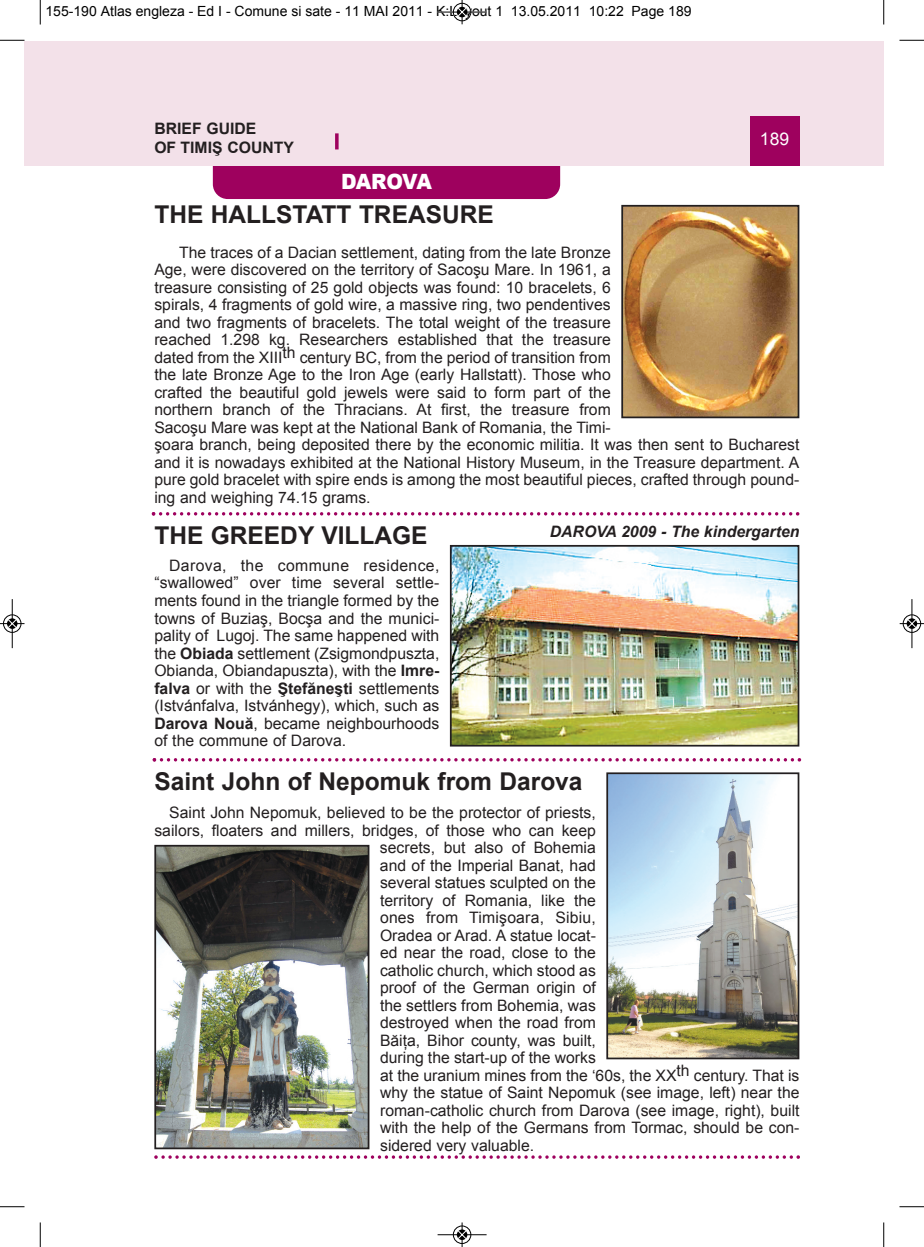
<style>
.page{position:relative;width:924px;height:1247px;background:#fff}
.page>*{position:absolute;margin:0;border:0;box-sizing:border-box;transform-origin:0 0}
.t1{font:700 24.5px "Arial";color:#231f20}
.t2{font:900 21px "Arial";letter-spacing:-.045em;color:#fff;scale:.95 1}
.t3{font:17.5px "Arial";color:#fff}
.t4{font:15.75px/17.5px "Arial";color:#231f20}
.t5{font:italic 700 15.75px "Arial";color:#231f20}
.t6{font:700 15.75px/18.9px "Arial";color:#231f20}
.t7{font:14px "Arial";color:#000}
.s1{font-weight:700}
</style>
<div class="page">
<div style="left:24px;top:41px;width:16px;height:124px;background:#f3e1e9"></div>
<div style="left:213px;top:136px;width:347px;height:63px;background:#9e015e;border-radius:15px"></div>
<div style="left:40px;top:41px;width:844px;height:124px;background:#f3e1e9"></div>
<div style="left:750px;top:116px;width:49px;height:49px;background:#9e015e"></div>
<svg style="left:335px;top:133px;width:4px;height:16px"></svg>
<img style="left:453px;top:548px;width:343px;height:195px">
<div style="left:450px;top:545px;width:349px;height:201px;border:2px solid #231f20"></div>
<img style="left:624px;top:208px;width:172px;height:207px">
<div style="left:621px;top:205px;width:178px;height:213px;border:2px solid #231f20"></div>
<svg style="left:152px;top:512px;width:647px;height:3px"></svg>
<svg style="left:153px;top:758px;width:648px;height:3px"></svg>
<svg style="left:154px;top:1155px;width:646px;height:3px"></svg>
<img style="left:609px;top:775px;width:187px;height:281px">
<div style="left:606px;top:772px;width:193px;height:287px;border:2px solid #231f20"></div>
<img style="left:157px;top:847px;width:209px;height:299px">
<div style="left:154px;top:844px;width:215px;height:305px;border:2px solid #231f20"></div>
<svg style="left:40px;top:0;width:1px;height:24px"></svg>
<svg style="left:0;top:40px;width:24px;height:1px"></svg>
<svg style="left:883px;top:0;width:1px;height:24px"></svg>
<svg style="left:899px;top:40px;width:25px;height:1px"></svg>
<svg style="left:40px;top:1222px;width:1px;height:24px"></svg>
<svg style="left:0;top:1206px;width:24px;height:1px"></svg>
<svg style="left:883px;top:1222px;width:1px;height:24px"></svg>
<svg style="left:899px;top:1206px;width:25px;height:1px"></svg>
<hr style="left:438px;top:12px;width:48px;height:1px;background:#000">
<div style="left:453px;top:3px;width:18px;height:18px;border:1px solid #000;border-radius:50%"></div>
<svg style="left:458px;top:0;width:8px;height:24px"></svg>
<hr style="left:438px;top:1234px;width:48px;height:1px;background:#000">
<div style="left:453px;top:1225px;width:18px;height:18px;border:1px solid #000;border-radius:50%"></div>
<svg style="left:458px;top:1222px;width:8px;height:24px"></svg>
<div style="left:3px;top:614px;width:19px;height:19px;border:1px solid #fff;border-radius:50%"></div>
<hr style="left:12px;top:599px;width:1px;height:49px;background:#000">
<div style="left:3px;top:614px;width:18px;height:18px;border:1px solid #000;border-radius:50%"></div>
<svg style="left:0;top:619px;width:24px;height:9px"></svg>
<div style="left:902px;top:614px;width:19px;height:19px;border:1px solid #fff;border-radius:50%"></div>
<hr style="left:911px;top:599px;width:1px;height:49px;background:#000">
<div style="left:903px;top:614px;width:18px;height:18px;border:1px solid #000;border-radius:50%"></div>
<svg style="left:900px;top:619px;width:24px;height:9px"></svg>
<p class="t7" style="left:46px;top:3px;width:647px">155-190 Atlas engleza - Ed I - Comune si sate - 11 MAI 2011 - K:Layout 1 13.05.2011 10:22 Page 189</p>
<p class="t6" style="left:154px;top:119px;width:141px">BRIEF GUIDE<br>OF TIMIŞ COUNTY</p>
<p class="t3" style="left:760px;top:129px;width:31px">189</p>
<h2 class="t2" style="left:341px;top:166px;width:97px">DAROVA</h2>
<h1 class="t1" style="left:154px;top:200px;width:341px">THE HALLSTATT TREASURE</h1>
<p class="t4" style="left:154px;top:243px;width:646px;text-indent:25px">The traces of a Dacian settlement, dating from the late Bronze<br>Age, were discovered on the territory of Sacoşu Mare. In 1961, a<br>treasure consisting of 25 gold objects was found: 10 bracelets, 6<br>spirals, 4 fragments of gold wire, a massive ring, two pendentives<br>and two fragments of bracelets. The total weight of the treasure<br>reached 1.298 kg. Researchers established that the treasure<br>dated from the XIIIth century BC, from the period of transition from<br>the late Bronze Age to the Iron Age (early Hallstatt). Those who<br>crafted the beautiful gold jewels were said to form part of the<br>northern branch of the Thracians. At first, the treasure from<br>Sacoşu Mare was kept at the National Bank of Romania, the Timi-<br>şoara branch, being deposited there by the economic militia. It was then sent to Bucharest and it is nowadays exhibited at the National History Museum, in the Treasure department. A pure gold bracelet with spire ends is among the most beautiful pieces, crafted through pound&shy;ing and weighing 74.15 grams.</p>
<h1 class="t1" style="left:154px;top:521px;width:275px">THE GREEDY VILLAGE</h1>
<p class="t4" style="left:154px;top:556px;width:286px;text-align:justify;text-indent:15px">Darova, the commune residence, “swallowed” over time several settle&shy;ments found in the triangle formed by the towns of Buziaş, Bocşa and the munici&shy;pality of Lugoj. The same happened with the <span class="s1">Obiada</span> settlement (Zsigmondpuszta, Obianda, Obiandapuszta), with the <span class="s1">Imre&shy;falva</span> or with the <span class="s1">Ştefăneşti</span> settlements (Istvánfalva, Istvánhegy), which, such as <span class="s1">Darova Nouă</span>, became neighbourhoods of the commune of Darova.</p>
<h1 class="t1" style="left:154px;top:768px;width:430px">Saint John of Nepomuk from Darova</h1>
<p class="t4" style="left:169px;top:804px;width:428px">Saint John Nepomuk, believed to be the protector of priests,</p>
<p class="t4" style="left:154px;top:821px;width:443px">sailors, floaters and millers, bridges, of those who can keep</p>
<p class="t4" style="left:380px;top:839px;width:217px">secrets, but also of Bohemia</p>
<p class="t4" style="left:380px;top:856px;width:217px">and of the Imperial Banat, had</p>
<p class="t4" style="left:380px;top:874px;width:217px">several statues sculpted on the</p>
<p class="t4" style="left:380px;top:891px;width:217px">territory of Romania, like the</p>
<p class="t4" style="left:380px;top:909px;width:217px">ones from Timişoara, Sibiu,</p>
<p class="t4" style="left:380px;top:926px;width:217px">Oradea or Arad. A statue locat-</p>
<p class="t4" style="left:380px;top:944px;width:217px">ed near the road, close to the</p>
<p class="t4" style="left:380px;top:961px;width:217px">catholic church, which stood as</p>
<p class="t4" style="left:380px;top:979px;width:217px">proof of the German origin of</p>
<p class="t4" style="left:380px;top:996px;width:217px">the settlers from Bohemia, was</p>
<p class="t4" style="left:380px;top:1014px;width:217px">destroyed when the road from</p>
<p class="t4" style="left:380px;top:1031px;width:217px">Băiţa, Bihor county, was built,</p>
<p class="t4" style="left:380px;top:1049px;width:217px">during the start-up of the works</p>
<p class="t4" style="left:380px;top:1066px;width:421px">at the uranium mines from the ‘60s, the XXth century. That is</p>
<p class="t4" style="left:380px;top:1084px;width:421px">why the statue of Saint Nepomuk (see image, left) near the</p>
<p class="t4" style="left:380px;top:1101px;width:421px">roman-catholic church from Darova (see image, right), built</p>
<p class="t4" style="left:380px;top:1119px;width:421px">with the help of the Germans from Tormac, should be con-</p>
<p class="t4" style="left:380px;top:1136px;width:156px">sidered very valuable.</p>
<p class="t5" style="left:550px;top:522px;width:251px">DAROVA 2009 - The kindergarten</p>
</div>
